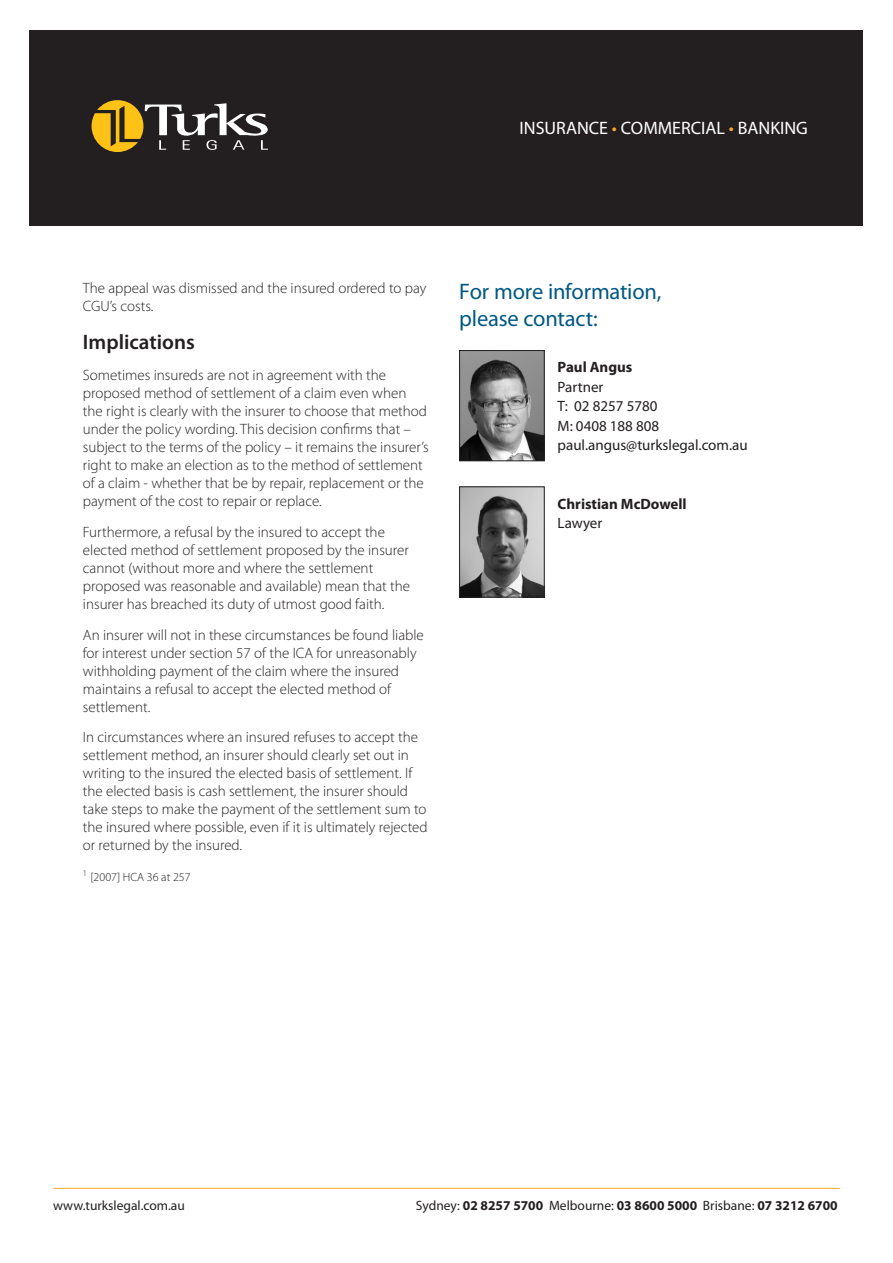
<style>
.page{position:relative;width:893px;height:1263px;background:#fff}
.page>*{position:absolute;margin:0;border:0;box-sizing:border-box;transform-origin:0 0}
.TurkAlert_body_text{font:22.5px "Myriad Pro";letter-spacing:-.01em;color:#005983}
.t1{font:600 21px "Myriad Pro";color:#231f20}
.t2{font:18px "Myriad Pro";color:#fff}
.t3{font:300 15px/18px "Myriad Pro";color:#231f20}
.t4{font:15px "Myriad Pro";color:#231f20}
.t5{font:700 15px "Myriad Pro";color:#231f20}
.t6{font:700 13.5px "Myriad Pro";color:#231f20}
.t7{font:13.5px "Myriad Pro";color:#231f20}
.t8{font:300 12px "Myriad Pro";color:#231f20}
.s1{color:#faa831}
.s2{font-weight:400}
</style>
<div class="page">
<hr style="left:53px;top:1188px;width:787px;height:1px;background:#faa831">
<div style="left:30px;top:30px;width:833px;height:195px;background:#231f20"></div>
<svg style="left:92px;top:100px;width:176px;height:52px"></svg>
<img style="left:461px;top:352px;width:82px;height:107px">
<div style="left:459px;top:350px;width:86px;height:111px;border:1px solid #231f20"></div>
<img style="left:461px;top:488px;width:82px;height:107px">
<div style="left:459px;top:486px;width:86px;height:111px;border:1px solid #231f20"></div>
<p class="t2" style="left:520px;top:118px;width:290px">INSURANCE <span class="s1">•</span> COMMERCIAL <span class="s1">•</span> BANKING</p>
<p class="t3" style="left:83px;top:279px;width:345px">The appeal was dismissed and the insured ordered to pay<br>CGU’s costs.</p>
<p class="t1" style="left:83px;top:329px;width:113px">Implications</p>
<p class="t3" style="left:83px;top:366px;width:347px">Sometimes insureds are not in agreement with the proposed method of settlement of a claim even when the right is clearly with the insurer to choose that method under the policy wording. This decision confirms that – subject to the terms of the policy – it remains the insurer’s right to make an election as to the method of settlement of a claim - whether that be by repair, replacement or the payment of the cost to repair or replace.</p>
<p class="t3" style="left:83px;top:523px;width:329px">Furthermore, a refusal by the insured to accept the elected method of settlement proposed by the insurer cannot (without more and where the settlement proposed was reasonable and available) mean that the insurer has breached its duty of utmost good faith.</p>
<p class="t3" style="left:83px;top:625px;width:342px">An insurer will not in these circumstances be found liable for interest under section 57 of the ICA for unreasonably withholding payment of the claim where the insured maintains a refusal to accept the elected method of settlement.</p>
<p class="t3" style="left:83px;top:728px;width:346px">In circumstances where an insured refuses to accept the settlement method, an insurer should clearly set out in writing to the insured the elected basis of settlement. If the elected basis is cash settlement, the insurer should take steps to make the payment of the settlement sum to the insured where possible, even if it is ultimately rejected or returned by the insured.</p>
<p class="t8" style="left:83px;top:870px;width:109px"><sup>1</sup> [2007] HCA 36 at 257</p>
<p class="TurkAlert_body_text" style="left:459px;top:279px;width:204px">For more information,</p>
<p class="TurkAlert_body_text" style="left:459px;top:306px;width:140px">please contact:</p>
<p class="t5" style="left:558px;top:357px;width:76px">Paul Angus</p>
<p class="t4" style="left:558px;top:379px;width:47px">Partner</p>
<p class="t4" style="left:558px;top:398px;width:101px">T: 02 8257 5780</p>
<p class="t4" style="left:558px;top:418px;width:103px">M: 0408 188 808</p>
<p class="t4" style="left:558px;top:437px;width:192px">paul.angus@turkslegal.com.au</p>
<p class="t5" style="left:558px;top:494px;width:131px">Christian McDowell</p>
<p class="t4" style="left:558px;top:515px;width:46px">Lawyer</p>
<p class="t7" style="left:53px;top:1198px;width:133px">www.turkslegal.com.au</p>
<p class="t6" style="left:416px;top:1196px;width:423px"><span class="s2">Sydney:</span> 02 8257 5700 <span class="s2">Melbourne:</span> 03 8600 5000 <span class="s2">Brisbane:</span> 07 3212 6700</p>
</div>
